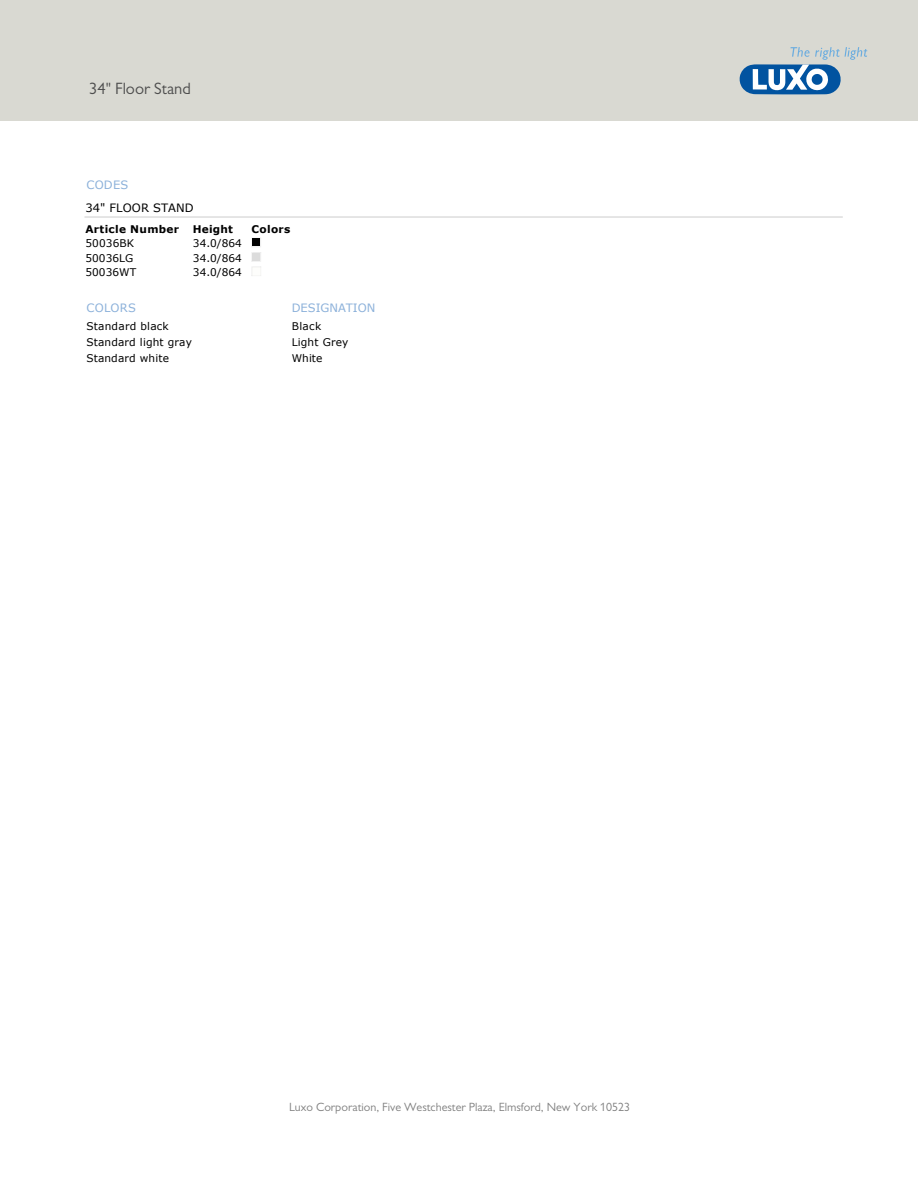
<style>
.page{position:relative;width:918px;height:1188px;background:#fff}
.page>*{position:absolute;margin:0;border:0;box-sizing:border-box;transform-origin:0 0}
.t1{font:16.5px "Gill Alt One";color:#4d4d4d}
.t2{font:12px "Gill Alt One";color:#808080}
.t3{font:11.55px "Verdana";letter-spacing:-.005em;color:#8cb1da}
.t4{font:11.55px "Verdana";letter-spacing:.01em;color:#000}
.t5{font:10.5px "Verdana";letter-spacing:.01em;color:#000}
.t6{font:700 10.5px "Verdana";letter-spacing:.03em;color:#000}
</style>
<div class="page">
<div style="left:0;top:0;width:918px;height:120px;background:#d9d9d2"></div>
<svg style="left:739px;top:47px;width:128px;height:47px"></svg>
<hr style="left:85px;top:217px;width:757px;height:1px;background:#ccc">
<svg style="left:252px;top:238px;width:9px;height:38px"></svg>
<h1 class="t1" style="left:89px;top:83px;width:103px">34" Floor Stand</h1>
<p class="t3" style="left:86px;top:180px;width:44px">CODES</p>
<p class="t4" style="left:85px;top:203px;width:110px">34" FLOOR STAND</p>
<p class="t6" style="left:85px;top:225px;width:95px">Article Number</p>
<p class="t6" style="left:193px;top:225px;width:42px">Height</p>
<p class="t6" style="left:252px;top:225px;width:40px">Colors</p>
<p class="t5" style="left:85px;top:239px;width:50px">50036BK</p>
<p class="t5" style="left:193px;top:239px;width:50px">34.0/864</p>
<p class="t5" style="left:85px;top:254px;width:49px">50036LG</p>
<p class="t5" style="left:193px;top:254px;width:50px">34.0/864</p>
<p class="t5" style="left:85px;top:268px;width:52px">50036WT</p>
<p class="t5" style="left:193px;top:268px;width:50px">34.0/864</p>
<p class="t3" style="left:86px;top:303px;width:51px">COLORS</p>
<p class="t3" style="left:292px;top:303px;width:85px">DESIGNATION</p>
<p class="t5" style="left:86px;top:322px;width:84px">Standard black</p>
<p class="t5" style="left:292px;top:322px;width:31px">Black</p>
<p class="t5" style="left:86px;top:338px;width:107px">Standard light gray</p>
<p class="t5" style="left:292px;top:338px;width:58px">Light Grey</p>
<p class="t5" style="left:86px;top:354px;width:84px">Standard white</p>
<p class="t5" style="left:292px;top:354px;width:32px">White</p>
<p class="t2" style="left:289px;top:1103px;width:343px">Luxo Corporation, Five Westchester Plaza, Elmsford, New York 10523</p>
</div>
